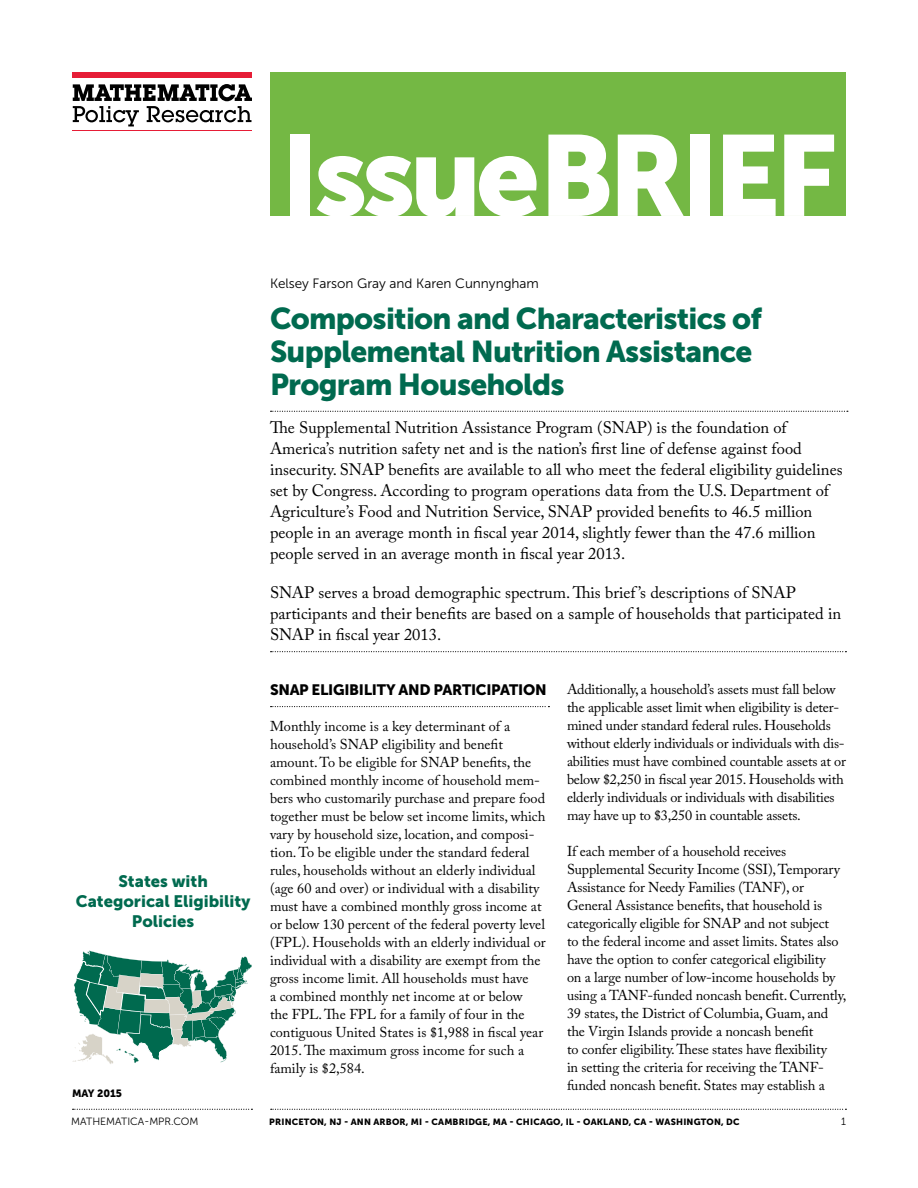
<style>
.page{position:relative;width:918px;height:1188px;background:#fff}
.page>*{position:absolute;margin:0;border:0;box-sizing:border-box;transform-origin:0 0}
.t1{font:113.85px "Museo Sans 900";letter-spacing:-.05em;color:#fff}
.PUBLICATION_TITLE{font:30px/33px "Museo Sans 900";letter-spacing:-.025em;color:#006a4f}
.INTRODUCTION_no_bold{font:16.5px/21px "Adobe Caslon Pro";color:#000}
.FOR_MORE_INFORMATION{font:16.5px/19.8px "Museo Sans 900";color:#006a4f;text-align:center}
.SUBHEAD___museo_sans{font:15px "Museo Sans 900";letter-spacing:-.02em;color:#000}
.TEXT___adobe_caslon{font:14.25px/18px "Adobe Caslon Pro";letter-spacing:-.01em;color:#000}
.AUTHORS___museo_sans{font:13.5px "Museo Sans 300";color:#000}
.MATHEMATICA-MPR_COM{font:10.5px "Museo Sans 300";color:#000}
.DATE{font:10.5px "Museo Sans 900";color:#000}
.PAGE_NUMBER___museo{font:10.5px "Museo Sans 300";color:#000}
.MATHEMATICA_LOCATION{font:9px "Museo Sans 900";letter-spacing:.02em;color:#000}
</style>
<div class="page">
<svg style="left:271px;top:1109px;width:575px;height:1px"></svg>
<svg style="left:73px;top:1109px;width:179px;height:1px"></svg>
<div style="left:270px;top:72px;width:576px;height:144px;background:#74b844"></div>
<hr style="left:72px;top:130px;width:180px;height:1px;background:#e61d36">
<div style="left:72px;top:72px;width:179px;height:5px;background:#e61d36"></div>
<svg style="left:73px;top:84px;width:179px;height:42px"></svg>
<svg style="left:271px;top:651px;width:575px;height:1px"></svg>
<svg style="left:271px;top:411px;width:577px;height:1px"></svg>
<svg style="left:271px;top:706px;width:278px;height:1px"></svg>
<svg style="left:72px;top:951px;width:180px;height:113px"></svg>
<p class="t1" style="left:281px;top:111px;width:558px">IssueBRIEF</p>
<p class="FOR_MORE_INFORMATION" style="left:76px;top:872px;width:176px">States with<br>Categorical Eligibility<br>Policies</p>
<p class="DATE" style="left:72px;top:1088px;width:52px">MAY 2015</p>
<p class="MATHEMATICA-MPR_COM" style="left:71px;top:1116px;width:129px">MATHEMATICA-MPR.COM</p>
<p class="AUTHORS___museo_sans" style="left:270px;top:276px;width:270px">Kelsey Farson Gray and Karen Cunnyngham</p>
<p class="PUBLICATION_TITLE" style="left:270px;top:301px;width:493px">Composition and Characteristics of<br>Supplemental Nutrition Assistance<br>Program Households</p>
<p class="INTRODUCTION_no_bold" style="left:270px;top:417px;width:574px">The Supplemental Nutrition Assistance Program (SNAP) is the foundation of America’s nutrition safety net and is the nation’s first line of defense against food insecurity. SNAP benefits are available to all who meet the federal eligibility guidelines set by Congress. According to program operations data from the U.S. Department of Agriculture’s Food and Nutrition Service, SNAP provided benefits to 46.5 million people in an average month in fiscal year 2014, slightly fewer than the 47.6 million people served in an average month in fiscal year 2013.</p>
<p class="INTRODUCTION_no_bold" style="left:270px;top:582px;width:573px">SNAP serves a broad demographic spectrum. This brief ’s descriptions of SNAP participants and their benefits are based on a sample of households that participated in<br>SNAP in fiscal year 2013.</p>
<p class="SUBHEAD___museo_sans" style="left:270px;top:681px;width:278px">SNAP ELIGIBILITY AND PARTICIPATION</p>
<p class="TEXT___adobe_caslon" style="left:270px;top:717px;width:277px">Monthly income is a key determinant of a household’s SNAP eligibility and benefit amount. To be eligible for SNAP benefits, the combined monthly income of household mem&shy;bers who customarily purchase and prepare food together must be below set income limits, which vary by household size, location, and composi&shy;tion. To be eligible under the standard federal rules, households without an elderly individual (age 60 and over) or individual with a disability must have a combined monthly gross income at or below 130 percent of the federal poverty level (FPL). Households with an elderly individual or individual with a disability are exempt from the gross income limit. All households must have<br>a combined monthly net income at or below<br>the FPL. The FPL for a family of four in the contiguous United States is $1,988 in fiscal year 2015. The maximum gross income for such a family is $2,584.</p>
<p class="TEXT___adobe_caslon" style="left:567px;top:681px;width:280px">Additionally, a household’s assets must fall below the applicable asset limit when eligibility is deter&shy;mined under standard federal rules. Households without elderly individuals or individuals with dis&shy;abilities must have combined countable assets at or below $2,250 in fiscal year 2015. Households with elderly individuals or individuals with disabilities may have up to $3,250 in countable assets.</p>
<p class="TEXT___adobe_caslon" style="left:567px;top:843px;width:281px">If each member of a household receives Supplemental Security Income (SSI), Temporary Assistance for Needy Families (TANF), or General Assistance benefits, that household is categorically eligible for SNAP and not subject<br>to the federal income and asset limits. States also have the option to confer categorical eligibility<br>on a large number of low-income households by using a TANF-funded noncash benefit. Currently, 39 states, the District of Columbia, Guam, and the Virgin Islands provide a noncash benefit<br>to confer eligibility. These states have flexibility<br>in setting the criteria for receiving the TANF&shy;funded noncash benefit. States may establish a</p>
<p class="MATHEMATICA_LOCATION" style="left:269px;top:1117px;width:472px">PRINCETON, NJ - ANN ARBOR, MI - CAMBRIDGE, MA - CHICAGO, IL - OAKLAND, CA - WASHINGTON, DC</p>
<p class="PAGE_NUMBER___museo" style="left:841px;top:1116px;width:6px">1</p>
</div>
